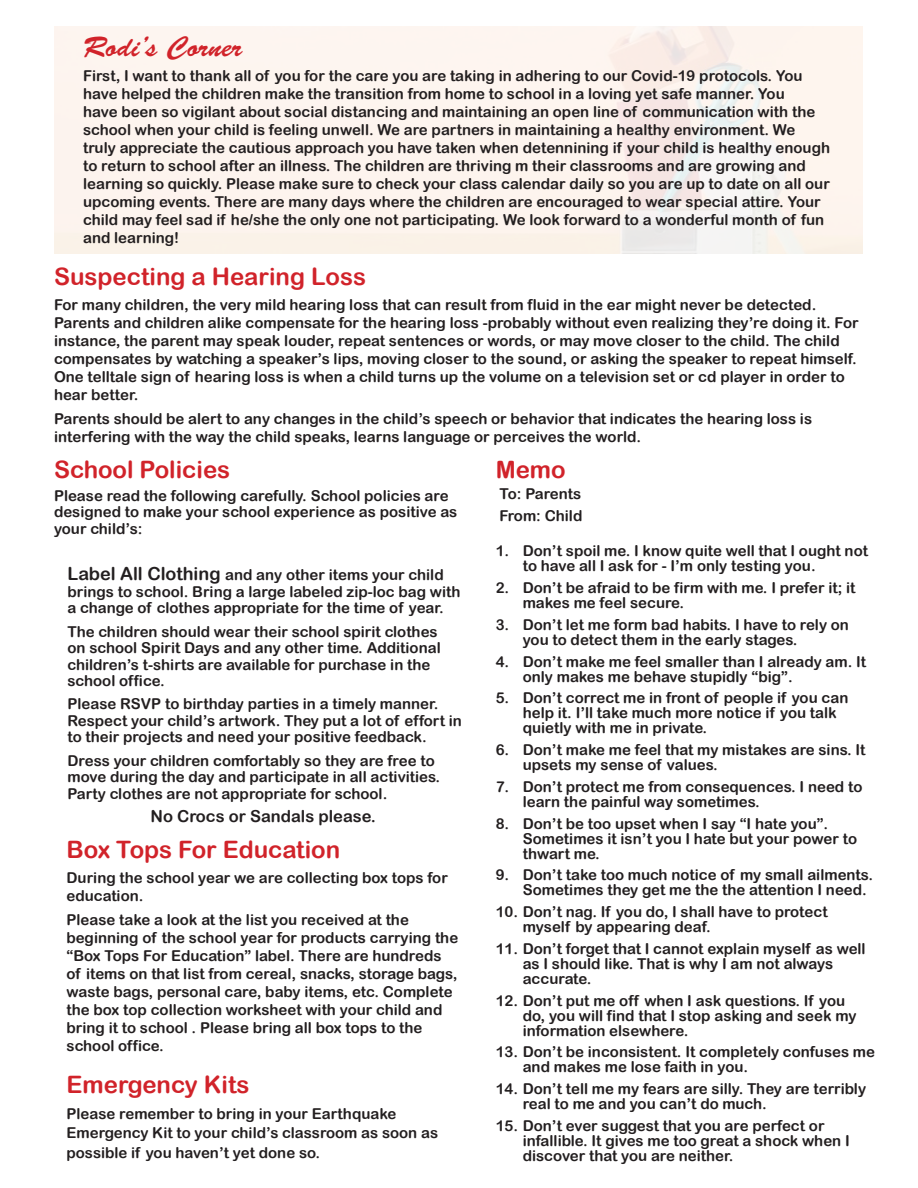
<style>
.page{position:relative;width:918px;height:1188px;background:#fff}
.page>*{position:absolute;margin:0;border:0;box-sizing:border-box;transform-origin:0 0}
.t1{font:28.5px "Brush Script Std";color:#d1232a}
.t2{font:24px "Arial Rounded MT Bold";color:#d1232a}
.t3{font:16.5px "Arial Rounded MT Bold";color:#231f20}
.t4{font:15px/18px "Arial Rounded MT Bold";color:#231f20}
.s1{font-size:18px}
</style>
<div class="page">
<p class="t1" style="left:83px;top:31px;width:161px">Rodi’s Corner</p>
<p class="t4" style="left:83px;top:66px;width:749px">First, I want to thank all of you for the care you are taking in adhering to our Covid-19 protocols. You have helped the children make the transition from home to school in a loving yet safe manner. You<br>have been so vigilant about social distancing and maintaining an open line of communication with the school when your child is feeling unwell. We are partners in maintaining a healthy environment. We truly appreciate the cautious approach you have taken when detennining if your child is healthy enough to return to school after an illness. The children are thriving m their classrooms and are growing and learning so quickly. Please make sure to check your class calendar daily so you are up to date on all our upcoming events. There are many days where the children are encouraged to wear special attire. Your child may feel sad if he/she the only one not participating. We look forward to a wonderful month of fun and learning!</p>
<p class="t2" style="left:54px;top:262px;width:314px">Suspecting a Hearing Loss</p>
<p class="t4" style="left:54px;top:295px;width:806px">For many children, the very mild hearing loss that can result from fluid in the ear might never be detected.<br>Parents and children alike compensate for the hearing loss -probably without even realizing they’re doing it. For instance, the parent may speak louder, repeat sentences or words, or may move closer to the child. The child compensates by watching a speaker’s lips, moving closer to the sound, or asking the speaker to repeat himself.<br>One telltale sign of hearing loss is when a child turns up the volume on a television set or cd player in order to hear better.</p>
<p class="t4" style="left:54px;top:410px;width:760px">Parents should be alert to any changes in the child’s speech or behavior that indicates the hearing loss is interfering with the way the child speaks, learns language or perceives the world.</p>
<p class="t2" style="left:54px;top:455px;width:178px">School Policies</p>
<p class="t4" style="left:54px;top:487px;width:405px;line-height:16.5px">Please read the following carefully. School policies are designed to make your school experience as positive as your child’s:</p>
<p class="t4" style="left:68px;top:567px;width:394px;line-height:16.5px"><span class="s1">Label All Clothing</span> and any other items your child brings to school. Bring a large labeled zip-loc bag with a change of clothes appropriate for the time of year.</p>
<p class="t4" style="left:68px;top:623px;width:375px;line-height:16.5px">The children should wear their school spirit clothes on school Spirit Days and any other time. Additional children’s t-shirts are available for purchase in the school office.</p>
<p class="t4" style="left:68px;top:695px;width:373px">Please RSVP to birthday parties in a timely manner.</p>
<p class="t4" style="left:68px;top:712px;width:396px;line-height:16.5px">Respect your child’s artwork. They put a lot of effort in to their projects and need your positive feedback.</p>
<p class="t4" style="left:68px;top:752px;width:374px;line-height:16.5px">Dress your children comfortably so they are free to move during the day and participate in all activities.<br>Party clothes are not appropriate for school.</p>
<p class="t3" style="left:150px;top:806px;width:227px">No Crocs or Sandals please.</p>
<p class="t2" style="left:67px;top:835px;width:275px">Box Tops For Education</p>
<p class="t4" style="left:67px;top:868px;width:383px">During the school year we are collecting box tops for education.</p>
<p class="t4" style="left:67px;top:911px;width:393px">Please take a look at the list you received at the beginning of the school year for products carrying the “Box Tops For Education” label. There are hundreds of items on that list from cereal, snacks, storage bags, waste bags, personal care, baby items, etc. Complete the box top collection worksheet with your child and bring it to school . Please bring all box tops to the school office.</p>
<p class="t2" style="left:67px;top:1070px;width:184px">Emergency Kits</p>
<p class="t4" style="left:67px;top:1104px;width:373px;line-height:19.5px">Please remember to bring in your Earthquake<br>Emergency Kit to your child’s classroom as soon as possible if you haven’t yet done so.</p>
<p class="t2" style="left:496px;top:455px;width:71px">Memo</p>
<p class="t4" style="left:499px;top:485px;width:83px">To: Parents</p>
<p class="t4" style="left:499px;top:507px;width:84px">From: Child</p>
<p class="t4" style="left:523px;top:543px;width:347px;line-height:15px;text-indent:-27px">1. Don’t spoil me. I know quite well that I ought not to have all I ask for - I’m only testing you.</p>
<p class="t4" style="left:523px;top:580px;width:334px;line-height:15px;text-indent:-27px">2. Don’t be afraid to be firm with me. I prefer it; it makes me feel secure.</p>
<p class="t4" style="left:523px;top:617px;width:328px;line-height:15px;text-indent:-27px">3. Don’t let me form bad habits. I have to rely on you to detect them in the early stages.</p>
<p class="t4" style="left:523px;top:654px;width:345px;line-height:15px;text-indent:-27px">4. Don’t make me feel smaller than I already am. It only makes me behave stupidly “big”.</p>
<p class="t4" style="left:523px;top:690px;width:327px;line-height:15px;text-indent:-27px">5. Don’t correct me in front of people if you can help it. I’ll take much more notice if you talk quietly with me in private.</p>
<p class="t4" style="left:523px;top:742px;width:344px;line-height:15px;text-indent:-27px">6. Don’t make me feel that my mistakes are sins. It upsets my sense of values.</p>
<p class="t4" style="left:523px;top:779px;width:341px;line-height:15px;text-indent:-27px">7. Don’t protect me from consequences. I need to learn the painful way sometimes.</p>
<p class="t4" style="left:523px;top:816px;width:336px;line-height:15px;text-indent:-27px">8. Don’t be too upset when I say “I hate you”.<br>Sometimes it isn’t you I hate but your power to thwart me.</p>
<p class="t4" style="left:523px;top:867px;width:352px;line-height:15px;text-indent:-27px">9. Don’t take too much notice of my small ailments.<br>Sometimes they get me the the attention I need.</p>
<p class="t4" style="left:523px;top:904px;width:307px;line-height:15px;text-indent:-27px">10. Don’t nag. If you do, I shall have to protect myself by appearing deaf.</p>
<p class="t4" style="left:523px;top:941px;width:344px;line-height:15px;text-indent:-27px">11. Don’t forget that I cannot explain myself as well as I should like. That is why I am not always accurate.</p>
<p class="t4" style="left:523px;top:993px;width:336px;line-height:15px;text-indent:-27px">12. Don’t put me off when I ask questions. If you do, you will find that I stop asking and seek my information elsewhere.</p>
<p class="t4" style="left:523px;top:1044px;width:354px;line-height:15px;text-indent:-27px">13. Don’t be inconsistent. It completely confuses me and makes me lose faith in you.</p>
<p class="t4" style="left:523px;top:1081px;width:345px;line-height:15px;text-indent:-27px">14. Don’t tell me my fears are silly. They are terribly real to me and you can’t do much.</p>
<p class="t4" style="left:523px;top:1118px;width:329px;line-height:15px;text-indent:-27px">15. Don’t ever suggest that you are perfect or infallible. It gives me too great a shock when I discover that you are neither.</p>
</div>
